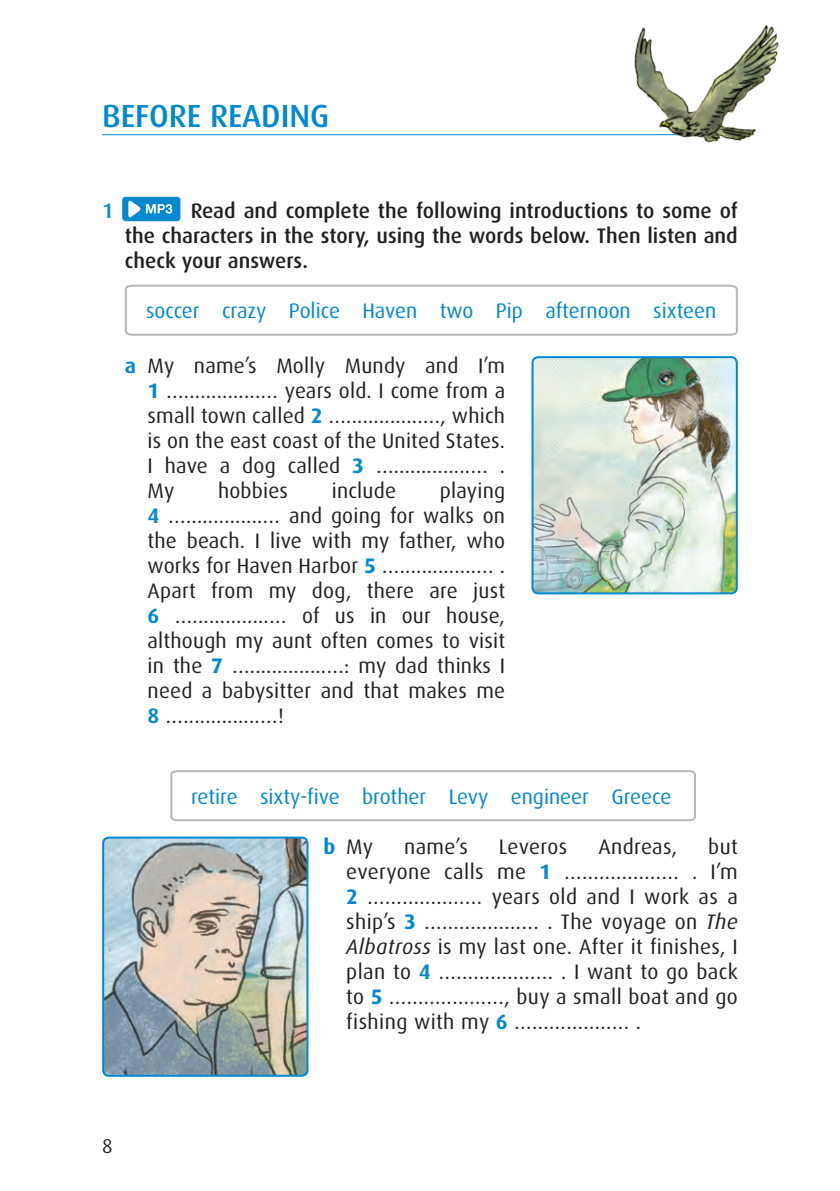
<style>
.page{position:relative;width:840px;height:1191px;background:#fff}
.page>*{position:absolute;margin:0;border:0;box-sizing:border-box;transform-origin:0 0}
.t1{font:500 32px "Dax";color:#0089cf}
.t2{font:21px/25px "Dax";letter-spacing:.01em;color:#231f20;text-align:justify}
.t3{font:500 21px/25px "Dax";color:#231f20;text-align:justify}
.t4{font:21px "Dax";color:#0089cf}
.t5{font:500 21px "Dax";color:#0089cf}
.t6{font:20px "Dax";color:#231f20}
.s1{font-weight:700;color:#0089cf}
.s2{font-style:italic}
</style>
<div class="page">
<svg style="left:124px;top:284px;width:614px;height:52px"></svg>
<svg style="left:170px;top:770px;width:526px;height:52px"></svg>
<div style="left:122px;top:197px;width:58px;height:24px;background:#0089cf;border-radius:4px"></div>
<svg style="left:128px;top:200px;width:44px;height:18px"></svg>
<img style="left:534px;top:357px;width:202px;height:236px">
<div style="left:531px;top:356px;width:206px;height:238px;border:2px solid #0089cf;border-radius:6px"></div>
<img style="left:103px;top:839px;width:204px;height:236px">
<div style="left:102px;top:836px;width:206px;height:240px;border:2px solid #0089cf;border-radius:6px"></div>
<hr style="left:102px;top:134px;width:635px;height:1px;background:#0089cf">
<img style="left:606px;top:25px;width:173px;height:118px">
<h1 class="t1" style="left:102px;top:98px;width:229px">BEFORE READING</h1>
<p class="t5" style="left:102px;top:198px;width:13px">1</p>
<p class="t3" style="left:125px;top:198px;width:614px;text-indent:66px">Read and complete the following introductions to some of the characters in the story, using the words below. Then listen and check your answers.</p>
<p class="t4" style="left:146px;top:299px;width:571px">soccer crazy Police Haven two Pip afternoon sixteen</p>
<p class="t2" style="left:147px;top:354px;width:359px;text-indent:-23px"><span class="s1">a</span> My name’s Molly Mundy and I’m <span class="s1">1</span> …..............… years old. I come from a small town called <span class="s1">2</span> …..............…, which is on the east coast of the United States.<br>I have a dog called <span class="s1">3</span> …..............… .<br>My</p>
<p class="t2" style="left:147px;top:478px;width:359px;text-indent:292px">playing <span class="s1">4</span> …..............… and going for walks on the beach. I live with my father, who works for Haven Harbor <span class="s1">5</span> …..............… .<br>Apart from my dog, there are just <span class="s1">6</span> …..............… of us in our house, although my aunt often comes to visit in the <span class="s1">7</span> …..............…: my dad thinks I need a babysitter and that makes me <span class="s1">8</span> …..............…!</p>
<p class="t2" style="left:218px;top:478px;width:71px">hobbies</p>
<p class="t2" style="left:331px;top:478px;width:66px">include</p>
<p class="t6" style="left:102px;top:1135px;width:12px">8</p>
<p class="t4" style="left:191px;top:785px;width:481px">retire sixty-five brother Levy engineer Greece</p>
<p class="t2" style="left:323px;top:834px;width:51px"><span class="s1">b</span> My</p>
<p class="t2" style="left:404px;top:834px;width:65px">name’s</p>
<p class="t2" style="left:498px;top:834px;width:70px">Leveros</p>
<p class="t2" style="left:598px;top:834px;width:80px">Andreas,</p>
<p class="t2" style="left:346px;top:834px;width:393px;text-indent:362px">but everyone calls me <span class="s1">1</span> …..............… . I’m <span class="s1">2</span> …..............… years old and I work as a ship’s <span class="s1">3</span> …..............… . The voyage on <span class="s2">The Albatross</span> is my last one. After it finishes, I plan to <span class="s1">4</span> …..............… . I want to go back to <span class="s1">5</span> …..............…, buy a small boat and go fishing with my <span class="s1">6</span> …..............… .</p>
</div>
